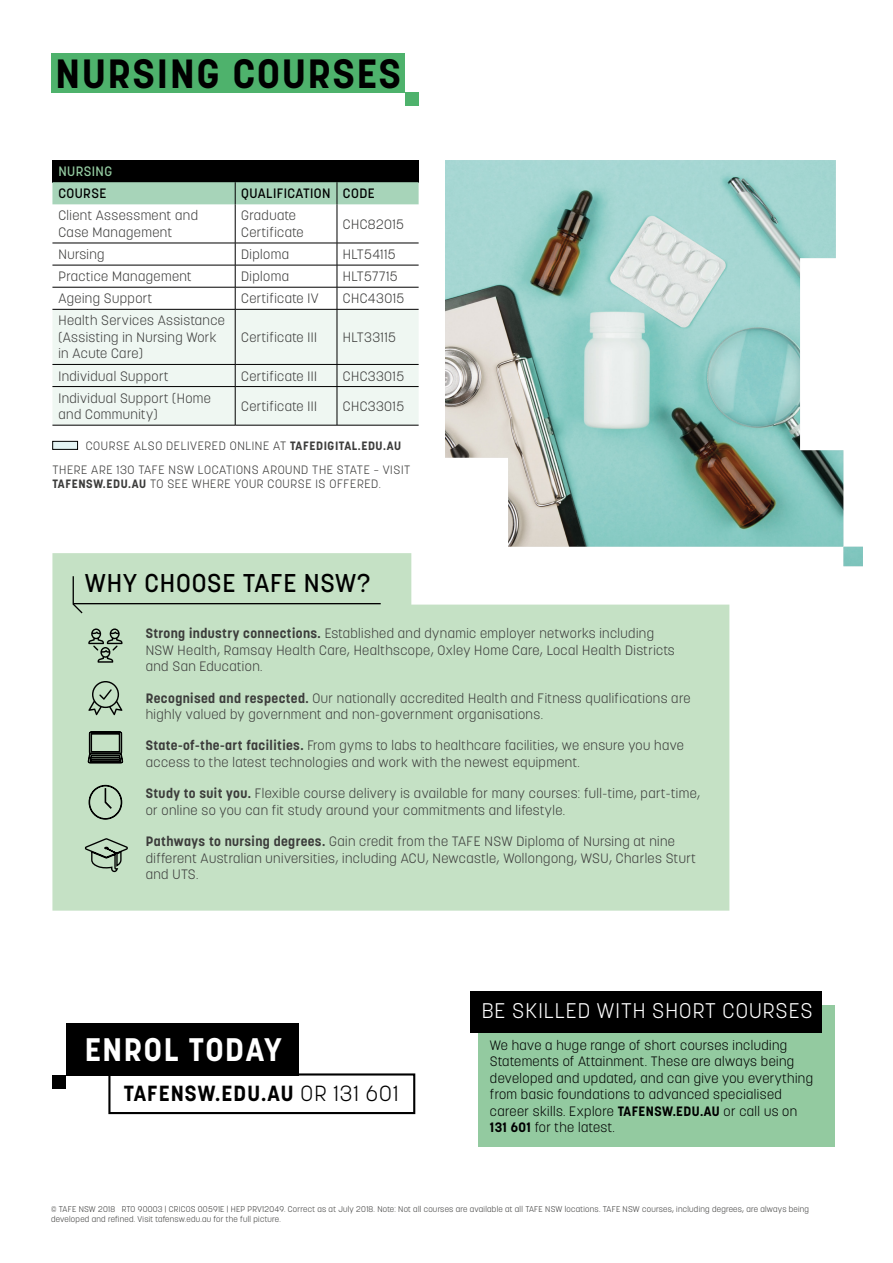
<style>
.page{position:relative;width:893px;height:1263px;background:#fff}
.page>*{position:absolute;margin:0;border:0;box-sizing:border-box;transform-origin:0 0}
.SUBHEAD_-_COURSE_ARE{font:700 40.5px "Korolev";letter-spacing:.05em;color:#000}
.t1{font:700 32.4px "Korolev";letter-spacing:.05em;color:#fff}
.t2{font:500 25.5px "Korolev";letter-spacing:.03em;color:#000}
.CTA{font:700 21.75px "Korolev";letter-spacing:.05em;color:#000}
.Headline_3_-_28pt_lo{font:300 21px "Korolev";letter-spacing:.05em;color:#fff}
.Body_Copy{font:300 13.5px/16.5px "Korolev";letter-spacing:.03em;color:#3c3c3b}
.Body_Copy-2{font:300 13.5px/16.5px "Korolev";letter-spacing:.03em;color:#000}
.TABLE_HEADER{font:500 13.5px "Korolev";letter-spacing:.03em;color:#000}
.TABLE_HEADER-2{font:500 13.5px "Korolev";letter-spacing:.03em;color:#93caa0}
.Body_Copy-3{font:300 12px/13.5px "Korolev";letter-spacing:.05em;color:#3c3c3b}
.t3{font:300 8.25px/9.9px "Korolev";letter-spacing:.03em;color:#3c3c3b}
.s1{font-weight:700}
.s2{font-weight:300}
</style>
<div class="page">
<div style="left:52px;top:160px;width:367px;height:22px;background:#000"></div>
<hr style="left:52px;top:425px;width:183px;height:1px;background:#000">
<hr style="left:235px;top:425px;width:102px;height:1px;background:#000">
<hr style="left:337px;top:425px;width:82px;height:1px;background:#000">
<div style="left:52px;top:182px;width:367px;height:22px;background:#a7d4b9"></div>
<hr style="left:235px;top:204px;width:1px;height:39px;background:#000">
<hr style="left:337px;top:204px;width:1px;height:39px;background:#000">
<svg style="left:52px;top:243px;width:367px;height:182px"></svg>
<hr style="left:52px;top:265px;width:183px;height:1px;background:#000">
<hr style="left:235px;top:265px;width:102px;height:1px;background:#000">
<hr style="left:337px;top:265px;width:82px;height:1px;background:#000">
<hr style="left:52px;top:287px;width:183px;height:1px;background:#000">
<hr style="left:235px;top:287px;width:102px;height:1px;background:#000">
<hr style="left:337px;top:287px;width:82px;height:1px;background:#000">
<hr style="left:337px;top:387px;width:1px;height:38px;background:#000">
<div style="left:53px;top:441px;width:25px;height:8px;background:#e4f3f3"></div>
<div style="left:52px;top:441px;width:26px;height:9px;border:1px solid #000"></div>
<div style="left:479px;top:1005px;width:356px;height:141px;background:#93caa0"></div>
<div style="left:470px;top:991px;width:351px;height:41px;background:#000"></div>
<div style="left:108px;top:1073px;width:307px;height:41px;border:2px solid #000"></div>
<div style="left:52px;top:1075px;width:14px;height:14px;background:#000"></div>
<div style="left:66px;top:1023px;width:233px;height:52px;background:#000"></div>
<img style="left:445px;top:160px;width:418px;height:406px">
<svg style="left:52px;top:553px;width:677px;height:358px;background:#c9e3c9"></svg>
<div style="left:71px;top:575px;width:311px;height:40px;background:#c5e1c5"></div>
<svg style="left:88px;top:628px;width:35px;height:35px"></svg>
<svg style="left:88px;top:785px;width:35px;height:35px"></svg>
<svg style="left:87px;top:731px;width:36px;height:37px"></svg>
<svg style="left:88px;top:681px;width:34px;height:34px"></svg>
<svg style="left:84px;top:837px;width:45px;height:36px;background:#a2b9a2"></svg>
<div style="left:51px;top:53px;width:354px;height:40px;background:#4eb26c"></div>
<div style="left:405px;top:93px;width:13px;height:13px;background:#4eb26c"></div>
<h1 class="SUBHEAD_-_COURSE_ARE" style="left:56px;top:48px;width:347px">NURSING COURSES</h1>
<h3 class="TABLE_HEADER-2" style="left:58px;top:163px;width:55px">NURSING</h3>
<h3 class="TABLE_HEADER" style="left:58px;top:185px;width:49px">COURSE</h3>
<h3 class="TABLE_HEADER" style="left:241px;top:185px;width:91px">QUALIFICATION</h3>
<h3 class="TABLE_HEADER" style="left:343px;top:185px;width:33px">CODE</h3>
<p class="Body_Copy" style="left:58px;top:207px;width:141px">Client Assessment and<br>Case Management</p>
<p class="Body_Copy" style="left:241px;top:207px;width:64px">Graduate<br>Certificate</p>
<p class="Body_Copy" style="left:343px;top:216px;width:63px">CHC82015</p>
<p class="Body_Copy" style="left:58px;top:246px;width:48px">Nursing</p>
<p class="Body_Copy" style="left:241px;top:246px;width:49px">Diploma</p>
<p class="Body_Copy" style="left:343px;top:246px;width:54px">HLT54115</p>
<p class="Body_Copy" style="left:58px;top:268px;width:135px">Practice Management</p>
<p class="Body_Copy" style="left:241px;top:268px;width:49px">Diploma</p>
<p class="Body_Copy" style="left:343px;top:268px;width:56px">HLT57715</p>
<p class="Body_Copy" style="left:58px;top:290px;width:95px">Ageing Support</p>
<p class="Body_Copy" style="left:241px;top:290px;width:79px">Certificate IV</p>
<p class="Body_Copy" style="left:343px;top:290px;width:63px">CHC43015</p>
<p class="Body_Copy" style="left:58px;top:312px;width:168px">Health Services Assistance (Assisting in Nursing Work in Acute Care)</p>
<p class="Body_Copy" style="left:241px;top:329px;width:77px">Certificate III</p>
<p class="Body_Copy" style="left:343px;top:329px;width:55px">HLT33115</p>
<p class="Body_Copy" style="left:58px;top:368px;width:112px">Individual Support</p>
<p class="Body_Copy" style="left:241px;top:368px;width:77px">Certificate III</p>
<p class="Body_Copy" style="left:343px;top:368px;width:63px">CHC33015</p>
<p class="Body_Copy" style="left:58px;top:390px;width:154px">Individual Support (Home and Community)</p>
<p class="Body_Copy" style="left:241px;top:398px;width:77px">Certificate III</p>
<p class="Body_Copy" style="left:343px;top:398px;width:63px">CHC33015</p>
<h2 class="Body_Copy-3" style="left:86px;top:439px;width:317px">COURSE ALSO DELIVERED ONLINE AT <span class="s1">TAFEDIGITAL.EDU.AU</span></h2>
<p class="Body_Copy-3" style="left:52px;top:463px;width:359px">THERE ARE 130 TAFE NSW LOCATIONS AROUND THE STATE – VISIT<br><span class="s1">TAFENSW.EDU.AU</span> TO SEE WHERE YOUR COURSE IS OFFERED.</p>
<h2 class="t2" style="left:85px;top:567px;width:287px">WHY CHOOSE TAFE NSW?</h2>
<p class="Body_Copy" style="left:146px;top:625px;width:530px"><span class="s1">Strong industry connections.</span> Established and dynamic employer networks including<br>NSW Health, Ramsay Health Care, Healthscope, Oxley Home Care, Local Health Districts and San Education.</p>
<p class="Body_Copy" style="left:146px;top:689px;width:546px"><span class="s1">Recognised and respected.</span> Our nationally accredited Health and Fitness qualifications are highly valued by government and non-government organisations.</p>
<p class="Body_Copy" style="left:146px;top:737px;width:540px"><span class="s1">State-of-the-art facilities.</span> From gyms to labs to healthcare facilities, we ensure you have access to the latest technologies and work with the newest equipment.</p>
<p class="Body_Copy" style="left:146px;top:785px;width:556px"><span class="s1">Study to suit you.</span> Flexible course delivery is available for many courses: full-time, part-time, or online so you can fit study around your commitments and lifestyle.</p>
<p class="Body_Copy" style="left:146px;top:833px;width:552px"><span class="s1">Pathways to nursing degrees.</span> Gain credit from the TAFE NSW Diploma of Nursing at nine different Australian universities, including ACU, Newcastle, Wollongong, WSU, Charles Sturt and UTS.</p>
<p class="t1" style="left:85px;top:1029px;width:199px">ENROL TODAY</p>
<p class="CTA" style="left:124px;top:1079px;width:276px">TAFENSW.EDU.AU <span class="s2">OR 131 601</span></p>
<p class="Headline_3_-_28pt_lo" style="left:482px;top:998px;width:332px">BE SKILLED WITH SHORT COURSES</p>
<p class="Body_Copy-2" style="left:490px;top:1037px;width:325px">We have a huge range of short courses including Statements of Attainment. These are always being developed and updated, and can give you everything from basic foundations to advanced specialised career skills. Explore <span class="s1">TAFENSW.EDU.AU</span> or call us on <span class="s1">131 601</span> for the latest.</p>
<p class="t3" style="left:51px;top:1204px;width:760px">© TAFE NSW 2018 RTO 90003 | CRICOS 00591E | HEP PRV12049. Correct as at July 2018. Note: Not all courses are available at all TAFE NSW locations. TAFE NSW courses, including degrees, are always being developed and refined. Visit tafensw.edu.au for the full picture.</p>
</div>
